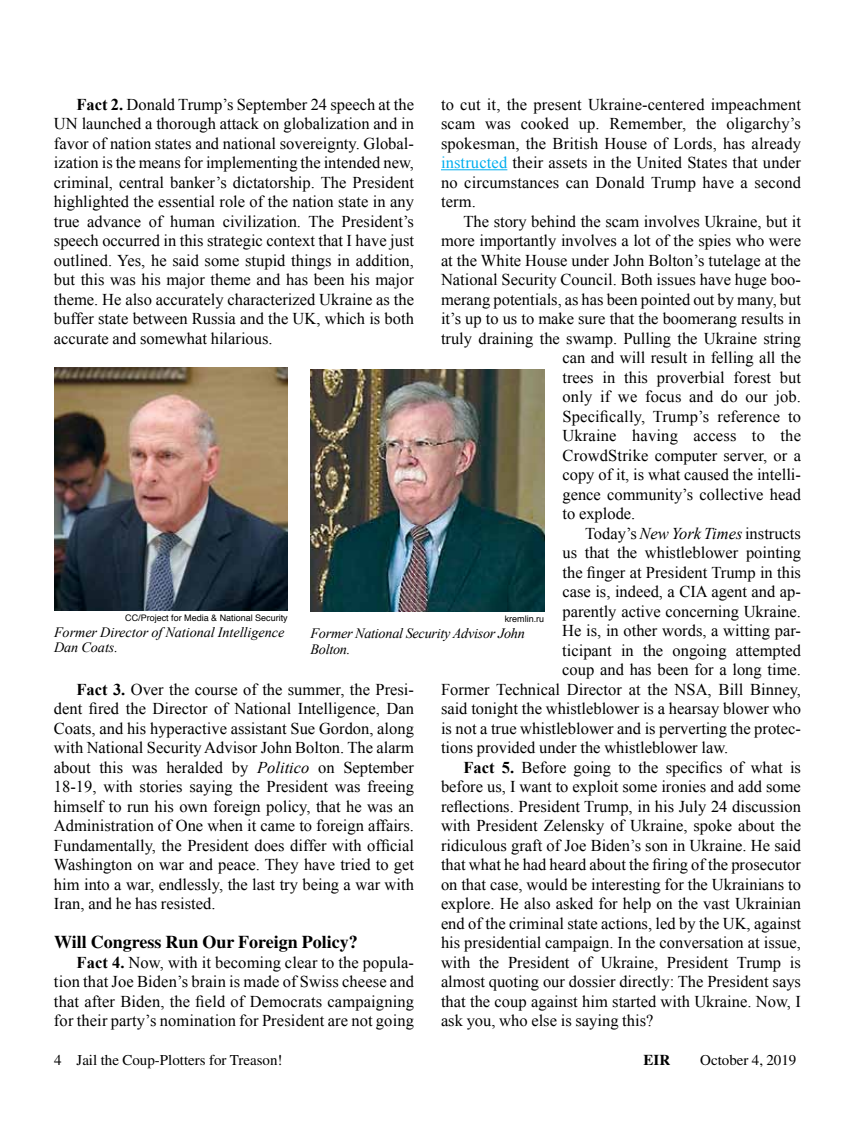
<style>
.page{position:relative;width:864px;height:1134px;background:#fff}
.page>*{position:absolute;margin:0;border:0;box-sizing:border-box;transform-origin:0 0}
.t1{font:700 18px "Times";color:#000}
.t2{font:16.5px/19.5px "Times New Roman";color:#000;text-align:justify}
.t3{font:15px "Times";color:#000}
.t4{font:700 15px "Times";color:#000}
.t5{font:italic 14.25px/15.8px "Times New Roman";letter-spacing:-.005em;color:#000}
.t6{font:9px "Helvetica";color:#000}
.s1{font-weight:700}
.s2{color:#00aeef}
.s3{font-style:italic}
</style>
<div class="page">
<hr style="left:441px;top:169px;width:66px;height:1px;background:#00aeef">
<img style="left:54px;top:368px;width:234px;height:242px">
<img style="left:310px;top:369px;width:234px;height:243px">
<p class="t2" style="left:54px;top:94px;width:362px;text-indent:23px"><span class="s1">Fact 2.</span> Donald Trump’s September 24 speech at the UN launched a thorough attack on globalization and in favor of nation states and national sovereignty. Global&shy;ization is the means for implementing the intended new, criminal, central banker’s dictatorship. The President highlighted the essential role of the nation state in any true advance of human civilization. The President’s speech occurred in this strategic context that I have just outlined. Yes, he said some stupid things in addition, but this was his major theme and has been his major theme. He also accurately characterized Ukraine as the buffer state between Russia and the UK, which is both accurate and somewhat hilarious.</p>
<p class="t2" style="left:441px;top:94px;width:362px">to cut it, the present Ukraine-centered impeachment scam was cooked up. Remember, the oligarchy’s spokesman, the British House of Lords, has already <span class="s2">instructed</span> their assets in the United States that under no circumstances can Donald Trump have a second term.</p>
<p class="t2" style="left:464px;top:211px;width:339px">The story behind the scam involves Ukraine, but it</p>
<p class="t2" style="left:441px;top:230px;width:361px">more importantly involves a lot of the spies who were</p>
<p class="t2" style="left:441px;top:250px;width:361px">at the White House under John Bolton’s tutelage at the</p>
<p class="t2" style="left:441px;top:270px;width:361px">National Security Council. Both issues have huge boo-</p>
<p class="t2" style="left:441px;top:289px;width:362px">merang potentials, as has been pointed out by many, but</p>
<p class="t2" style="left:441px;top:309px;width:361px">it’s up to us to make sure that the boomerang results in</p>
<p class="t2" style="left:441px;top:328px;width:362px">truly draining the swamp. Pulling the Ukraine string</p>
<p class="t2" style="left:563px;top:348px;width:240px">can and will result in felling all the</p>
<p class="t2" style="left:563px;top:367px;width:240px">trees in this proverbial forest but</p>
<p class="t2" style="left:563px;top:387px;width:240px">only if we focus and do our job.</p>
<p class="t2" style="left:563px;top:406px;width:240px">Specifically, Trump’s reference to</p>
<p class="t2" style="left:563px;top:426px;width:240px">Ukraine having access to the</p>
<p class="t2" style="left:563px;top:445px;width:240px">CrowdStrike computer server, or a</p>
<p class="t2" style="left:563px;top:465px;width:240px">copy of it, is what caused the intelli-</p>
<p class="t2" style="left:563px;top:484px;width:240px">gence community’s collective head</p>
<p class="t2" style="left:563px;top:504px;width:74px">to explode.</p>
<p class="t2" style="left:585px;top:523px;width:217px">Today’s <span class="s3">New York Times</span> instructs</p>
<p class="t2" style="left:563px;top:543px;width:240px">us that the whistleblower pointing</p>
<p class="t2" style="left:563px;top:562px;width:240px">the finger at President Trump in this</p>
<p class="t2" style="left:563px;top:582px;width:240px">case is, indeed, a CIA agent and ap-</p>
<p class="t2" style="left:563px;top:601px;width:240px">parently active concerning Ukraine.</p>
<p class="t2" style="left:562px;top:621px;width:240px">He is, in other words, a witting par-</p>
<p class="t2" style="left:562px;top:640px;width:240px">ticipant in the ongoing attempted</p>
<p class="t2" style="left:562px;top:660px;width:240px">coup and has been for a long time.</p>
<p class="t2" style="left:441px;top:679px;width:362px">Former Technical Director at the NSA, Bill Binney,</p>
<p class="t2" style="left:441px;top:699px;width:362px">said tonight the whistleblower is a hearsay blower who</p>
<p class="t2" style="left:441px;top:718px;width:361px">is not a true whistleblower and is perverting the protec-</p>
<p class="t2" style="left:441px;top:738px;width:289px">tions provided under the whistleblower law.</p>
<p class="t2" style="left:464px;top:757px;width:339px"><span class="s1">Fact 5.</span> Before going to the specifics of what is</p>
<p class="t2" style="left:441px;top:777px;width:361px">before us, I want to exploit some ironies and add some</p>
<p class="t2" style="left:441px;top:796px;width:361px">reflections. President Trump, in his July 24 discussion</p>
<p class="t2" style="left:441px;top:816px;width:362px">with President Zelensky of Ukraine, spoke about the</p>
<p class="t2" style="left:441px;top:835px;width:361px">ridiculous graft of Joe Biden’s son in Ukraine. He said</p>
<p class="t2" style="left:441px;top:855px;width:362px">that what he had heard about the firing of the prosecutor</p>
<p class="t2" style="left:441px;top:874px;width:361px">on that case, would be interesting for the Ukrainians to</p>
<p class="t2" style="left:441px;top:894px;width:362px">explore. He also asked for help on the vast Ukrainian</p>
<p class="t2" style="left:441px;top:913px;width:362px">end of the criminal state actions, led by the UK, against</p>
<p class="t2" style="left:441px;top:933px;width:361px">his presidential campaign. In the conversation at issue,</p>
<p class="t2" style="left:441px;top:952px;width:361px">with the President of Ukraine, President Trump is</p>
<p class="t2" style="left:441px;top:972px;width:362px">almost quoting our dossier directly: The President says</p>
<p class="t2" style="left:441px;top:991px;width:361px">that the coup against him started with Ukraine. Now, I</p>
<p class="t2" style="left:441px;top:1011px;width:214px">ask you, who else is saying this?</p>
<p class="t6" style="left:125px;top:611px;width:164px">CC/Project for Media &amp; National Security</p>
<p class="t5" style="left:54px;top:624px;width:232px">Former Director of National Intelligence<br>Dan Coats.</p>
<p class="t6" style="left:505px;top:612px;width:41px">kremlin.ru</p>
<p class="t5" style="left:310px;top:625px;width:216px">Former National Security Advisor John<br>Bolton.</p>
<p class="t2" style="left:54px;top:679px;width:362px;text-indent:23px"><span class="s1">Fact 3.</span> Over the course of the summer, the Presi&shy;dent fired the Director of National Intelligence, Dan Coats, and his hyperactive assistant Sue Gordon, along with National Security Advisor John Bolton. The alarm about this was heralded by <span class="s3">Politico</span> on September 18-19, with stories saying the President was freeing himself to run his own foreign policy, that he was an Administration of One when it came to foreign affairs.<br>Fundamentally, the President does differ with official Washington on war and peace. They have tried to get him into a war, endlessly, the last try being a war with Iran, and he has resisted.</p>
<p class="t1" style="left:54px;top:931px;width:305px">Will Congress Run Our Foreign Policy?</p>
<p class="t2" style="left:54px;top:952px;width:362px;text-indent:23px"><span class="s1">Fact 4.</span> Now, with it becoming clear to the popula&shy;tion that Joe Biden’s brain is made of Swiss cheese and that after Biden, the field of Democrats campaigning for their party’s nomination for President are not going</p>
<p class="t3" style="left:54px;top:1052px;width:230px">4 Jail the Coup-Plotters for Treason!</p>
<p class="t4" style="left:644px;top:1051px;width:28px">EIR</p>
<p class="t3" style="left:700px;top:1052px;width:98px">October 4, 2019</p>
</div>
